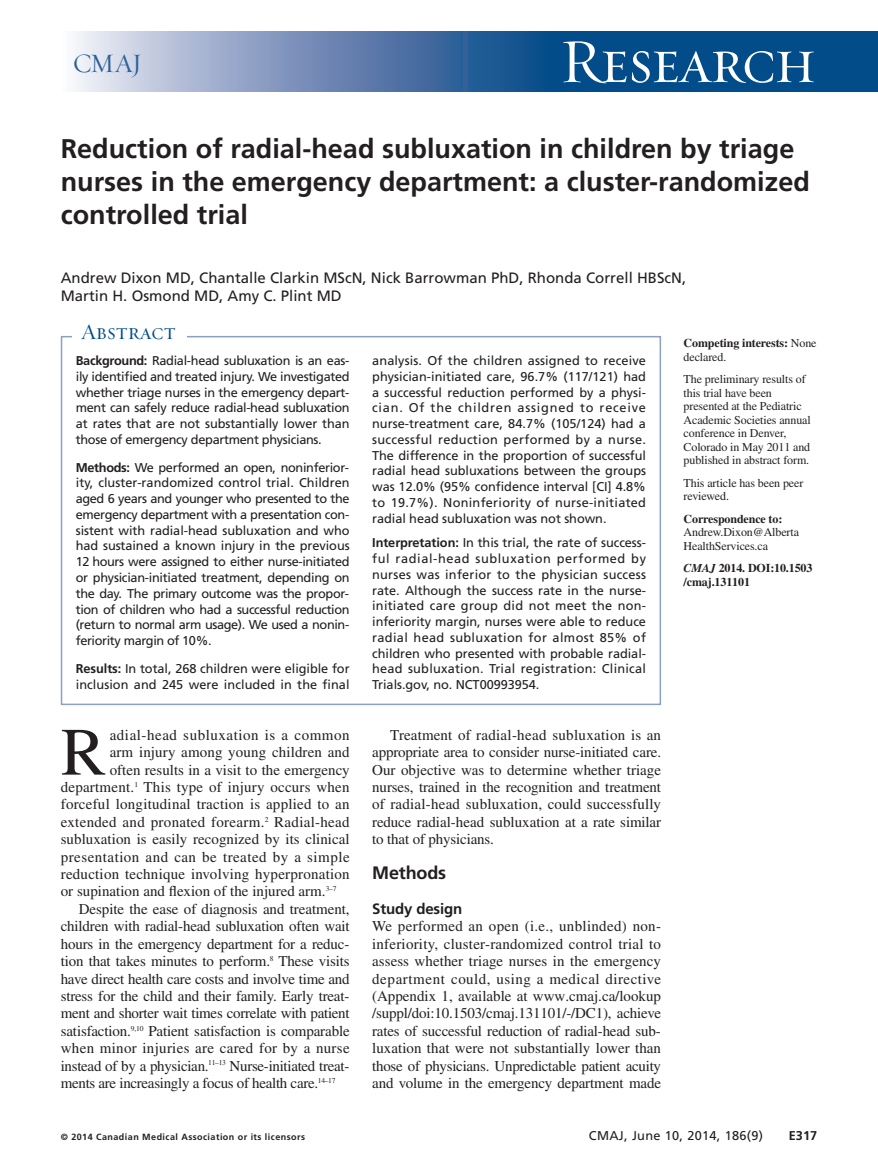
<style>
.page{position:relative;width:878px;height:1175px;background:#fff}
.page>*{position:absolute;margin:0;border:0;box-sizing:border-box;transform-origin:0 0}
.t1{font:67.5px "Times LT Std";color:#231f20}
.t2{font:63px "Requiem Display HTF Small Caps";letter-spacing:-.03em;color:#fff}
.t3{font:700 27px/33px "Frutiger LT Std";color:#231f20}
.t4{font:27px "Requiem Display HTF Roman";color:#2c6199}
.t5{font:22.5px "Requiem Display HTF Small Caps";color:#014c89}
.t6{font:700 18px "Frutiger LT Std";letter-spacing:-.01em;color:#231f20}
.t7{font:15px/17.4px "Times LT Std";letter-spacing:-.01em;color:#231f20;text-align:justify}
.t8{font:15px "Times LT Std";letter-spacing:.015em;color:#231f20}
.t9{font:15px/18px "Frutiger LT Std";color:#231f20}
.t10{font:15px "Times LT Std";letter-spacing:.02em;color:#231f20}
.t11{font:15px "Times LT Std";letter-spacing:.03em;color:#231f20}
.t12{font:15px "Times LT Std";letter-spacing:.035em;color:#231f20}
.t13{font:15px "Times LT Std";letter-spacing:.01em;color:#231f20}
.t14{font:700 15px "Frutiger LT Std";letter-spacing:-.01em;color:#231f20}
.t15{font:12.75px/15.8px "Frutiger LT Std";letter-spacing:-.005em;color:#231f20;text-align:justify}
.t16{font:12.75px "Frutiger LT Std";letter-spacing:.025em;color:#231f20}
.t17{font:700 12.75px "Frutiger LT Std";color:#231f20}
.t18{font:12px/13.5px "Times LT Std";letter-spacing:-.01em;color:#231f20}
.t19{font:700 12px/13.5px "Times LT Std";letter-spacing:-.01em;color:#231f20}
.t20{font:700 9px "Frutiger LT Std";letter-spacing:.05em;color:#231f20}
.s1{font-weight:400}
.s2{font-style:italic}
.s3{font-weight:700}
</style>
<div class="page">
<div style="left:542px;top:32px;width:336px;height:60px;background:#014c89"></div>
<svg style="left:75px;top:32px;width:467px;height:60px;background:#7893ba"></svg>
<div style="left:61px;top:336px;width:600px;height:369px;border:2px solid #8e9fc4"></div>
<div style="left:72px;top:321px;width:115px;height:29px;background:#fff"></div>
<h3 class="t4" style="left:73px;top:47px;width:71px">CMAJ</h3>
<h2 class="t2" style="left:559px;top:23px;width:258px">Research</h2>
<h3 class="t3" style="left:61px;top:134px;width:750px">Reduction of radial-head subluxation in children by triage nurses in the emergency department: a cluster-randomized controlled trial</h3>
<p class="t9" style="left:61px;top:270px;width:627px">Andrew Dixon MD, Chantalle Clarkin MScN, Nick Barrowman PhD, Rhonda Correll HBScN,<br>Martin H. Osmond MD, Amy C. Plint MD</p>
<p class="t19" style="left:683px;top:337px;width:134px">Competing interests: <span class="s1">None declared.</span></p>
<p class="t18" style="left:683px;top:373px;width:129px">The preliminary results of this trial have been presented at the Pediatric<br>Academic Societies annual conference in Denver,<br>Colorado in May 2011 and published in abstract form.</p>
<p class="t18" style="left:683px;top:477px;width:121px">This article has been peer reviewed.</p>
<p class="t19" style="left:683px;top:513px;width:100px">Correspondence to:</p>
<p class="t18" style="left:683px;top:526px;width:117px">Andrew.Dixon@Alberta<br>HealthServices.ca</p>
<p class="t19" style="left:683px;top:562px;width:130px"><span class="s2">CMAJ</span> 2014. DOI:10.1503 /cmaj.131101</p>
<h3 class="t5" style="left:81px;top:318px;width:96px">Abstract</h3>
<p class="t15" style="left:372px;top:354px;width:275px">analysis. Of the children assigned to receive physician-initiated care, 96.7% (117/121) had a successful reduction performed by a physi&shy;cian. Of the children assigned to receive nurse-treatment care, 84.7% (105/124) had a successful reduction performed by a nurse.<br>The difference in the proportion of successful radial head subluxations between the groups was 12.0% (95% confidence interval [CI] 4.8% to 19.7%). Noninferiority of nurse-initiated radial head subluxation was not shown.</p>
<p class="t15" style="left:372px;top:536px;width:275px"><span class="s3">Interpretation:</span> In this trial, the rate of success&shy;ful radial-head subluxation performed by nurses was inferior to the physician success rate. Although the success rate in the nurse&shy;initiated care group did not meet the non&shy;inferiority margin, nurses were able to reduce radial head subluxation for almost 85% of children who presented with probable radial&shy;head subluxation. Trial registration: Clinical Trials.gov, no. NCT00993954.</p>
<p class="t15" style="left:76px;top:354px;width:275px"><span class="s3">Background:</span> Radial-head subluxation is an eas&shy;ily identified and treated injury. We investigated whether triage nurses in the emergency depart&shy;ment can safely reduce radial-head subluxation at rates that are not substantially lower than those of emergency department physicians.</p>
<p class="t15" style="left:76px;top:460px;width:275px"><span class="s3">Methods:</span> We performed an open, noninferior&shy;ity, cluster-randomized control trial. Children aged 6 years and younger who presented to the emergency department with a presentation con&shy;sistent with radial-head subluxation and who had sustained a known injury in the previous 12 hours were assigned to either nurse-initiated or physician-initiated treatment, depending on the day. The primary outcome was the propor&shy;tion of children who had a successful reduction (return to normal arm usage). We used a nonin&shy;feriority margin of 10%.</p>
<p class="t15" style="left:76px;top:661px;width:275px"><span class="s3">Results:</span> In total, 268 children were eligible for inclusion and 245 were included in the final</p>
<h1 class="t1" style="left:61px;top:728px;width:47px">R</h1>
<p class="t12" style="left:110px;top:729px;width:241px">adial-head subluxation is a common</p>
<p class="t13" style="left:110px;top:747px;width:241px">arm injury among young children and</p>
<p class="t7" style="left:110px;top:762px;width:241px">often results in a visit to the emergency</p>
<p class="t8" style="left:61px;top:781px;width:290px">department.<sup>1</sup> This type of injury occurs when</p>
<p class="t8" style="left:61px;top:799px;width:290px">forceful longitudinal traction is applied to an</p>
<p class="t10" style="left:61px;top:816px;width:290px">extended and pronated forearm.<sup>2</sup> Radial-head</p>
<p class="t7" style="left:61px;top:832px;width:290px">subluxation is easily recognized by its clinical</p>
<p class="t11" style="left:61px;top:851px;width:290px">presentation and can be treated by a simple</p>
<p class="t8" style="left:61px;top:868px;width:290px">reduction technique involving hyperpronation</p>
<p class="t7" style="left:61px;top:884px;width:277px">or supination and flexion of the injured arm.<sup>3–7</sup></p>
<p class="t7" style="left:79px;top:901px;width:272px">Despite the ease of diagnosis and treatment,</p>
<p class="t7" style="left:61px;top:919px;width:290px">children with radial-head subluxation often wait</p>
<p class="t7" style="left:61px;top:936px;width:290px">hours in the emergency department for a reduc-</p>
<p class="t7" style="left:61px;top:954px;width:290px">tion that takes minutes to perform.<sup>8</sup> These visits</p>
<p class="t7" style="left:61px;top:971px;width:290px">have direct health care costs and involve time and</p>
<p class="t7" style="left:61px;top:988px;width:290px">stress for the child and their family. Early treat-</p>
<p class="t7" style="left:61px;top:1006px;width:290px">ment and shorter wait times correlate with patient</p>
<p class="t7" style="left:61px;top:1023px;width:290px">satisfaction.<sup>9,10</sup> Patient satisfaction is comparable</p>
<p class="t10" style="left:61px;top:1042px;width:290px">when minor injuries are cared for by a nurse</p>
<p class="t7" style="left:61px;top:1058px;width:290px">instead of by a physician.<sup>11–13</sup> Nurse-initiated treat-</p>
<p class="t7" style="left:61px;top:1075px;width:276px">ments are increasingly a focus of health care.<sup>14–17</sup></p>
<p class="t7" style="left:372px;top:727px;width:290px;text-indent:18px">Treatment of radial-head subluxation is an appropriate area to consider nurse-initiated care.<br>Our objective was to determine whether triage nurses, trained in the recognition and treatment of radial-head subluxation, could successfully reduce radial-head subluxation at a rate similar to that of physicians.</p>
<h3 class="t6" style="left:372px;top:865px;width:75px">Methods</h3>
<p class="t14" style="left:372px;top:902px;width:92px">Study design</p>
<p class="t7" style="left:372px;top:919px;width:290px">We performed an open (i.e., unblinded) non&shy;inferiority, cluster-randomized control trial to assess whether triage nurses in the emergency department could, using a medical directive (Appendix 1, available at www.cmaj.ca/lookup /suppl/doi:10.1503/cmaj.131101/-/DC1), achieve rates of successful reduction of radial-head sub&shy;luxation that were not substantially lower than those of physicians. Unpredictable patient acuity and volume in the emergency department made</p>
<p class="t20" style="left:61px;top:1132px;width:246px">© 2014 Canadian Medical Association or its licensors</p>
<p class="t16" style="left:589px;top:1130px;width:176px">CMAJ, June 10, 2014, 186(9)</p>
<p class="t17" style="left:788px;top:1130px;width:30px">E317</p>
</div>
